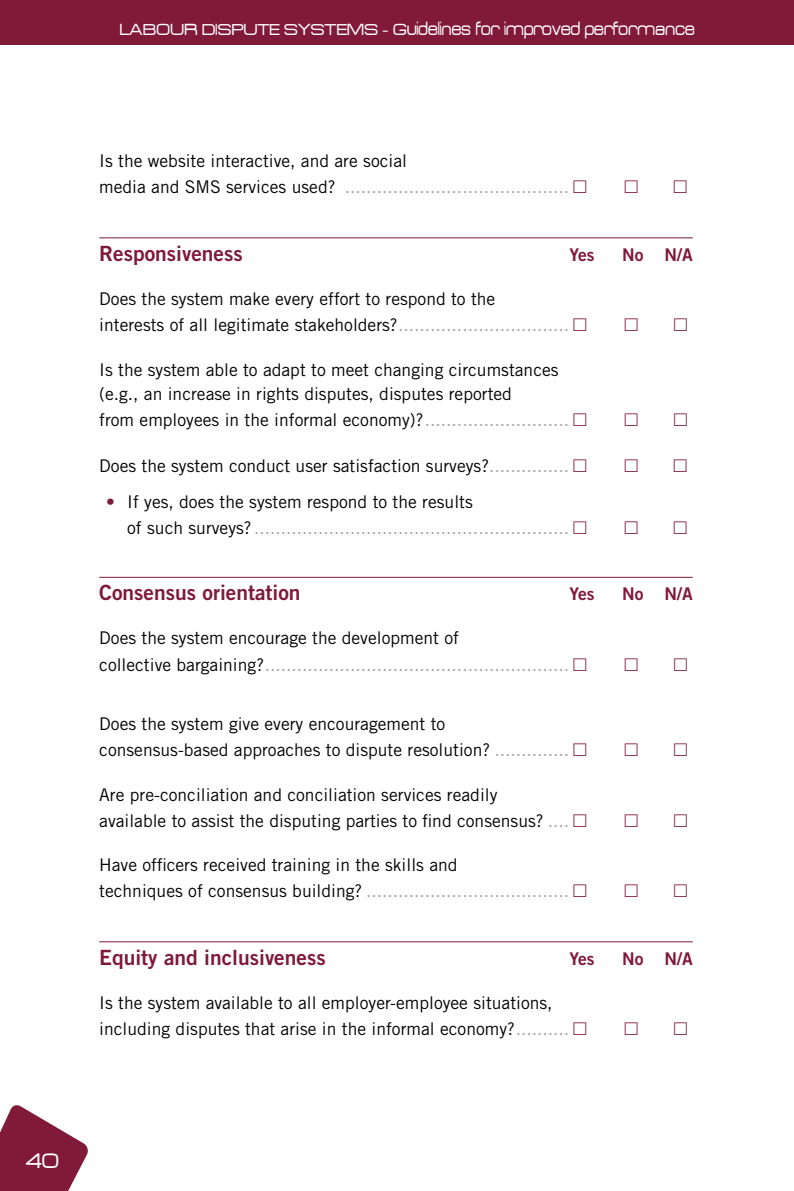
<style>
.page{position:relative;width:794px;height:1191px;background:#fff}
.page>*{position:absolute;margin:0;border:0;box-sizing:border-box;transform-origin:0 0}
.t1{font:22.75px "Acens";color:#fff}
.t2{font:21px "Trade Gothic LT Std Bd 2";color:#811939}
.t3{font:17.5px/26.2px "Trade Gothic LT Std";color:#000}
.t4{font:17.5px/26.2px "Trade Gothic LT Std";color:#9d9d9c}
.t5{font:17.5px "Acens";color:#fff}
.t6{font:17.5px "Trade Gothic LT Std Bd 2";letter-spacing:-.025em;color:#811939}
.s1{color:#9d9d9c}
.s2{color:#811939}
.s3{color:#000}
</style>
<div class="page">
<svg style="left:0;top:1105px;width:88px;height:86px"></svg>
<div style="left:0;top:0;width:794px;height:45px;background:#811939"></div>
<hr style="left:99px;top:237px;width:593px;height:1px;background:#811939">
<hr style="left:99px;top:577px;width:593px;height:1px;background:#811939">
<hr style="left:99px;top:941px;width:593px;height:1px;background:#811939">
<p class="t5" style="left:119px;top:20px;width:577px">LABOUR DISPUTE SYSTEMS - Guidelines for improved performance</p>
<p class="t3" style="left:99px;top:148px;width:471px">Is the website interactive, and are social<br>media and SMS services used? <span class="s1">..........................................</span></p>
<p class="t2" style="left:99px;top:240px;width:145px">Responsiveness</p>
<p class="t6" style="left:569px;top:243px;width:125px">Yes N o N/A</p>
<p class="t3" style="left:99px;top:285px;width:471px">Does the system make every effort to respond to the<br>interests of all legitimate stakeholders?<span class="s1">................................</span></p>
<p class="t3" style="left:99px;top:357px;width:461px;line-height:24.5px">Is the system able to adapt to meet changing circumstances (e.g., an increase in rights disputes, disputes reported</p>
<p class="t3" style="left:99px;top:407px;width:471px">from employees in the informal economy)?<span class="s1">...........................</span></p>
<p class="t3" style="left:99px;top:453px;width:471px">Does the system conduct user satisfaction surveys?<span class="s1">...............</span></p>
<p class="t4" style="left:127px;top:488px;width:443px;text-indent:-21px"><span class="s2">•</span> <span class="s3">If yes, does the system respond to the results<br>of such surveys?</span> ...........................................................</p>
<p class="t2" style="left:99px;top:579px;width:203px">Consensus orientation</p>
<p class="t6" style="left:569px;top:583px;width:125px">Yes N o N/A</p>
<p class="t3" style="left:99px;top:625px;width:471px">Does the system encourage the development of<br>collective bargaining?<span class="s1">.........................................................</span></p>
<p class="t3" style="left:99px;top:710px;width:471px">Does the system give every encouragement to consensus-based approaches to dispute resolution? <span class="s1">..............</span></p>
<p class="t3" style="left:99px;top:781px;width:471px">Are pre-conciliation and conciliation services readily<br>available to assist the disputing parties to find consensus? <span class="s1">....</span></p>
<p class="t3" style="left:99px;top:851px;width:471px">Have officers received training in the skills and<br>techniques of consensus building? <span class="s1">......................................</span></p>
<p class="t2" style="left:99px;top:944px;width:228px">Equity and inclusiveness</p>
<p class="t6" style="left:569px;top:947px;width:125px">Yes N o N/A</p>
<p class="t3" style="left:99px;top:989px;width:471px">Is the system available to all employer-employee situations, including disputes that arise in the informal economy?<span class="s1">..........</span></p>
<h1 class="t1" style="left:26px;top:1149px;width:34px">40</h1>
</div>
